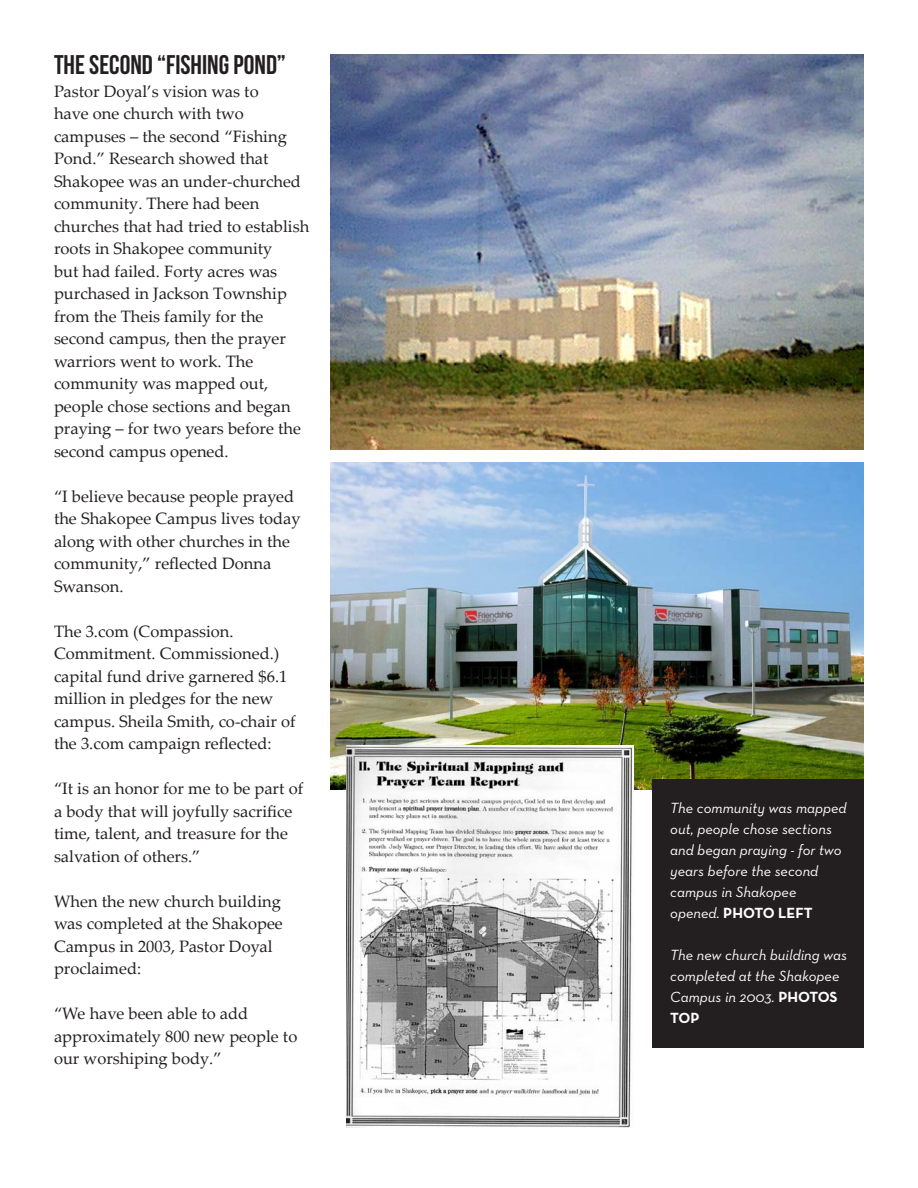
<style>
.page{position:relative;width:918px;height:1188px;background:#fff}
.page>*{position:absolute;margin:0;border:0;box-sizing:border-box;transform-origin:0 0}
.t1{font:700 27px "Bebas Neue";color:#231f20}
.t2{font:16.5px/22.5px "Palatino Linotype";color:#231f20}
.t3{font:italic 15px/21px "Neutra Text";color:#fff}
.s1{font-weight:700;font-style:normal}
</style>
<div class="page">
<img style="left:330px;top:462px;width:534px;height:327px">
<img style="left:330px;top:54px;width:534px;height:395px">
<img style="left:346px;top:745px;width:288px;height:383px">
<div style="left:652px;top:779px;width:212px;height:269px;background:#231f20"></div>
<p class="t1" style="left:54px;top:50px;width:233px">THE SECOND “FISHING POND”</p>
<p class="t2" style="left:54px;top:79px;width:257px">Pastor Doyal’s vision was to<br>have one church with two campuses – the second “Fishing<br>Pond.” Research showed that<br>Shakopee was an under-churched community. There had been churches that had tried to establish roots in Shakopee community<br>but had failed. Forty acres was purchased in Jackson Township from the Theis family for the second campus, then the prayer warriors went to work. The community was mapped out, people chose sections and began praying – for two years before the second campus opened.</p>
<p class="t2" style="left:54px;top:484px;width:248px">“I believe because people prayed the Shakopee Campus lives today along with other churches in the community,” reflected Donna<br>Swanson.</p>
<p class="t2" style="left:54px;top:619px;width:243px">The 3.com (Compassion.<br>Commitment. Commissioned.) capital fund drive garnered $6.1 million in pledges for the new campus. Sheila Smith, co-chair of the 3.com campaign reflected:</p>
<p class="t2" style="left:54px;top:777px;width:251px">“It is an honor for me to be part of a body that will joyfully sacrifice time, talent, and treasure for the salvation of others.”</p>
<p class="t2" style="left:54px;top:889px;width:230px">When the new church building was completed at the Shakopee<br>Campus in 2003, Pastor Doyal proclaimed:</p>
<p class="t2" style="left:54px;top:1002px;width:245px">“We have been able to add approximately 800 new people to our worshiping body.”</p>
<p class="t3" style="left:670px;top:798px;width:178px">The community was mapped out, people chose sections and began praying - for two years before the second campus in Shakopee opened. <span class="s1">PHOTO LEFT</span></p>
<p class="t3" style="left:670px;top:945px;width:179px">The new church building was completed at the Shakopee<br>Campus in 2003. <span class="s1">PHOTOS<br>TOP</span></p>
</div>
